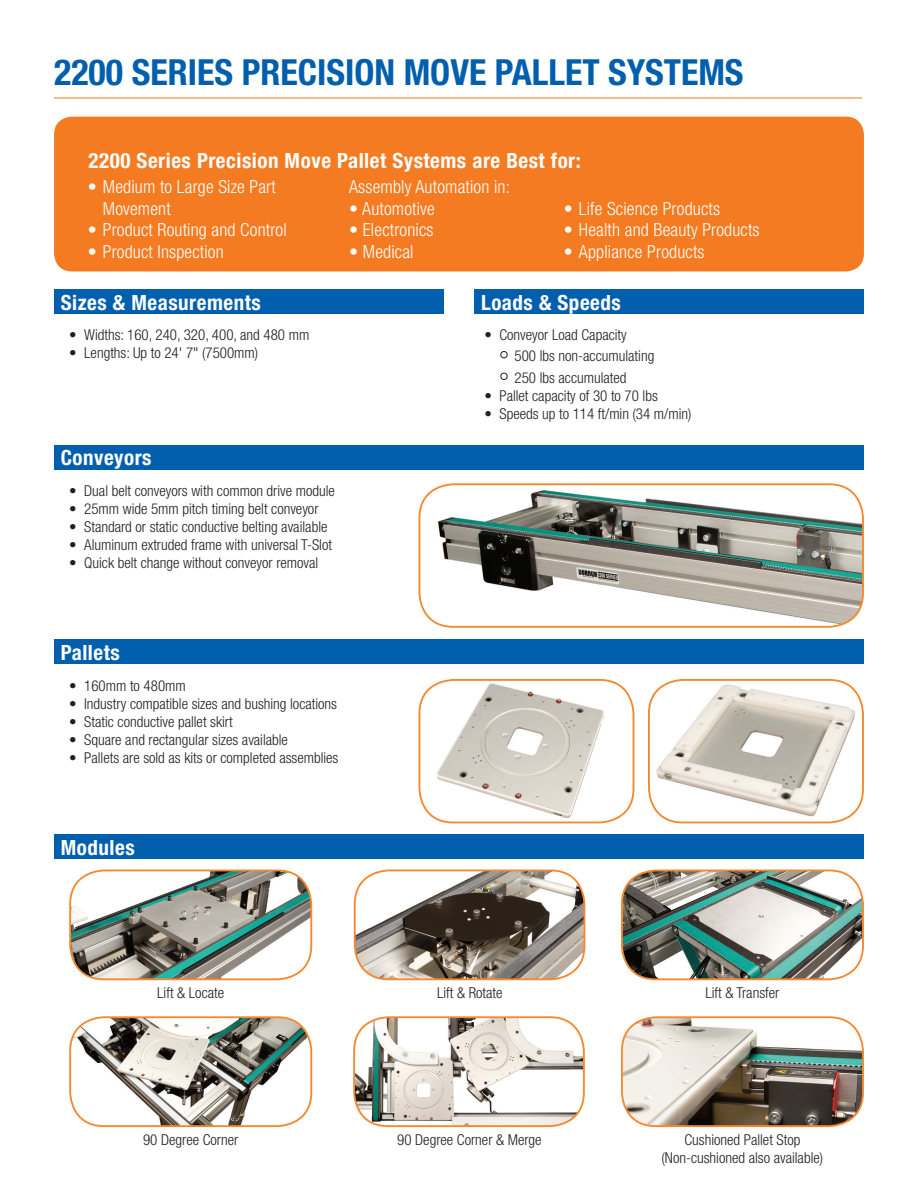
<style>
.page{position:relative;width:918px;height:1188px;background:#fff}
.page>*{position:absolute;margin:0;border:0;box-sizing:border-box;transform-origin:0 0}
.t1{font:700 condensed 36px "Helvetica Neue";color:#015fae}
.t2{font:700 condensed 21px "Helvetica Neue";letter-spacing:.025em;color:#fff}
.t3{font:300 condensed 18px/21.6px "Helvetica Neue";letter-spacing:.01em;color:#fff}
.t4{font:300 condensed 15px/18px "Helvetica Neue";color:#231f20;text-align:center}
.s1{font-size:18px;color:#fff}
</style>
<div class="page">
<div style="left:54px;top:290px;width:390px;height:24px;background:#015fae"></div>
<div style="left:474px;top:290px;width:390px;height:24px;background:#015fae"></div>
<div style="left:500px;top:351px;width:8px;height:7px;border:1px solid #231f20;border-radius:50%"></div>
<div style="left:500px;top:373px;width:8px;height:7px;border:1px solid #231f20;border-radius:50%"></div>
<div style="left:54px;top:445px;width:810px;height:25px;background:#015fae"></div>
<div style="left:54px;top:117px;width:810px;height:154px;background:#f47b21;border-radius:18px"></div>
<div style="left:54px;top:639px;width:810px;height:25px;background:#015fae"></div>
<hr style="left:54px;top:97px;width:808px;height:2px;background:#f58932">
<div style="left:54px;top:834px;width:810px;height:25px;background:#015fae"></div>
<img style="left:421px;top:484px;width:442px;height:143px">
<div style="left:418px;top:483px;width:446px;height:145px;border:2px solid #f58932;border-radius:34px"></div>
<img style="left:649px;top:680px;width:214px;height:142px">
<div style="left:648px;top:679px;width:216px;height:144px;border:2px solid #f58932;border-radius:34px"></div>
<img style="left:70px;top:870px;width:241px;height:109px">
<div style="left:69px;top:870px;width:243px;height:110px;border:2px solid #f58932;border-radius:34px"></div>
<img style="left:355px;top:870px;width:229px;height:109px">
<div style="left:354px;top:870px;width:231px;height:110px;border:2px solid #f58932;border-radius:34px"></div>
<img style="left:622px;top:870px;width:241px;height:109px">
<div style="left:621px;top:870px;width:243px;height:110px;border:2px solid #f58932;border-radius:34px"></div>
<img style="left:70px;top:1017px;width:241px;height:109px">
<div style="left:69px;top:1016px;width:243px;height:111px;border:2px solid #f58932;border-radius:34px"></div>
<img style="left:354px;top:1017px;width:230px;height:109px">
<div style="left:353px;top:1016px;width:232px;height:111px;border:2px solid #f58932;border-radius:34px"></div>
<img style="left:420px;top:680px;width:214px;height:142px">
<div style="left:418px;top:679px;width:216px;height:144px;border:2px solid #f58932;border-radius:34px"></div>
<img style="left:622px;top:1017px;width:241px;height:109px">
<div style="left:621px;top:1016px;width:243px;height:111px;border:2px solid #f58932;border-radius:34px"></div>
<h1 class="t1" style="left:54px;top:50px;width:691px">2200 SERIES PRECISION MOVE PALLET SYSTEMS</h1>
<h2 class="t2" style="left:89px;top:147px;width:494px">2200 Series Precision Move Pallet Systems are Best for:</h2>
<p class="t3" style="left:103px;top:176px;width:174px;text-indent:-15px">• Medium to Large Size Part<br>Movement</p>
<p class="t3" style="left:88px;top:219px;width:200px">• Product Routing and Control</p>
<p class="t3" style="left:88px;top:241px;width:137px">• Product Inspection</p>
<p class="t3" style="left:349px;top:176px;width:163px">Assembly Automation in:</p>
<p class="t3" style="left:349px;top:197px;width:87px">• Automotive</p>
<p class="t3" style="left:349px;top:219px;width:86px">• Electronics</p>
<p class="t3" style="left:349px;top:241px;width:66px">• Medical</p>
<p class="t3" style="left:564px;top:197px;width:158px">• Life Science Products</p>
<p class="t3" style="left:564px;top:219px;width:197px">• Health and Beauty Products</p>
<p class="t3" style="left:564px;top:241px;width:142px">• Appliance Products</p>
<h2 class="t2" style="left:61px;top:290px;width:202px">Sizes &amp; Measurements</h2>
<h2 class="t2" style="left:481px;top:290px;width:141px">Loads &amp; Speeds</h2>
<p class="t4" style="left:484px;top:325px;width:144px">• Conveyor Load Capacity</p>
<p class="t4" style="left:499px;top:347px;width:156px"><span class="s1">•</span> 500 lbs non-accumulating</p>
<p class="t4" style="left:499px;top:368px;width:129px"><span class="s1">•</span> 250 lbs accumulated</p>
<p class="t4" style="left:484px;top:386px;width:175px">• Pallet capacity of 30 to 70 lbs</p>
<p class="t4" style="left:484px;top:404px;width:208px">• Speeds up to 114 ft/min (34 m/min)</p>
<h2 class="t2" style="left:61px;top:445px;width:92px">Conveyors</h2>
<p class="t4" style="left:69px;top:325px;width:242px">• Widths: 160, 240, 320, 400, and 480 mm</p>
<p class="t4" style="left:69px;top:343px;width:190px">• Lengths: Up to 24' 7" (7500mm)</p>
<p class="t4" style="left:69px;top:481px;width:267px">• Dual belt conveyors with common drive module</p>
<p class="t4" style="left:69px;top:499px;width:251px">• 25mm wide 5mm pitch timing belt conveyor</p>
<p class="t4" style="left:69px;top:517px;width:260px">• Standard or static conductive belting available</p>
<p class="t4" style="left:69px;top:535px;width:264px">• Aluminum extruded frame with universal T-Slot</p>
<p class="t4" style="left:69px;top:553px;width:251px">• Quick belt change without conveyor removal</p>
<h2 class="t2" style="left:61px;top:640px;width:60px">Pallets</h2>
<p class="t4" style="left:69px;top:677px;width:118px">• 160mm to 480mm</p>
<p class="t4" style="left:69px;top:695px;width:269px">• Industry compatible sizes and bushing locations</p>
<p class="t4" style="left:69px;top:713px;width:165px">• Static conductive pallet skirt</p>
<p class="t4" style="left:69px;top:731px;width:220px">• Square and rectangular sizes available</p>
<p class="t4" style="left:69px;top:749px;width:271px">• Pallets are sold as kits or completed assemblies</p>
<h2 class="t2" style="left:61px;top:834px;width:75px">Modules</h2>
<p class="t4" style="left:157px;top:984px;width:68px">Lift &amp; Locate</p>
<p class="t4" style="left:437px;top:984px;width:67px">Lift &amp; Rotate</p>
<p class="t4" style="left:706px;top:984px;width:75px">Lift &amp; Transfer</p>
<p class="t4" style="left:143px;top:1131px;width:97px">90 Degree Corner</p>
<p class="t4" style="left:397px;top:1131px;width:146px">90 Degree Corner &amp; Merge</p>
<p class="t4" style="left:662px;top:1131px;width:163px">Cushioned Pallet Stop (Non-cushioned also available)</p>
</div>
